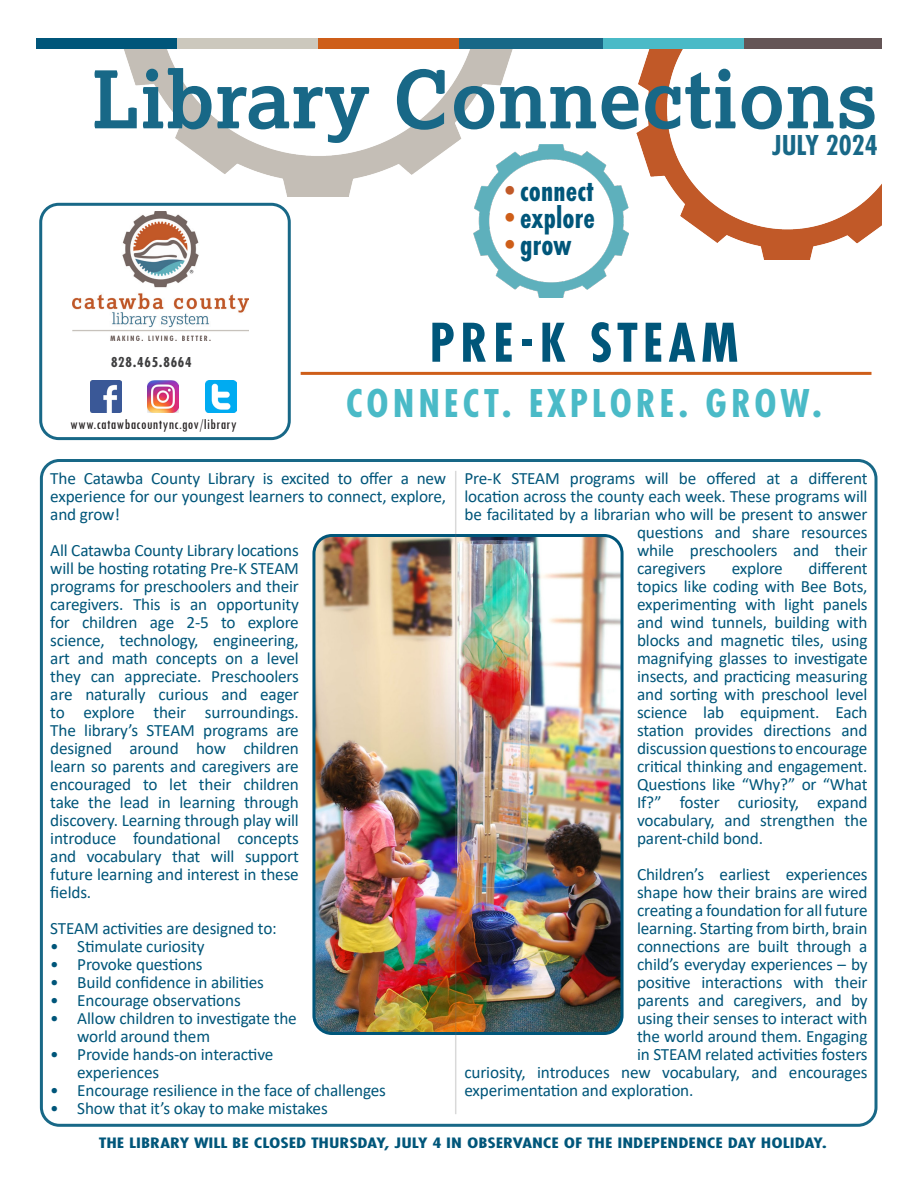
<style>
.page{position:relative;width:918px;height:1188px;background:#fff}
.page>*{position:absolute;margin:0;border:0;box-sizing:border-box;transform-origin:0 0}
.t1{font:700 79.5px "Lexia";letter-spacing:.01em;color:#186887}
.t2{font:700 58.5px "Futura PT Cond";letter-spacing:.09em;color:#00567a}
.t3{font:700 42px "Futura PT Cond";letter-spacing:.09em;color:#4abac7}
.t4{font:700 31.5px "Futura PT Cond";letter-spacing:.005em;color:#00567a}
.t5{font:700 30px "Futura PT Cond";color:#186887}
.t6{font:17.25px/18px "Calibri";letter-spacing:-.01em;color:#00567a;text-align:justify}
.t7{font:700 15.75px "Futura PT Cond";color:#00567a;scale:1.33 1}
.t8{font:condensed 15px "Tw Cen";letter-spacing:.03em;color:#231f20}
.t9{font:700 15px "Futura PT Cond";letter-spacing:.05em;color:#3e3e3f}
.s1{color:#c15928}
.s2{color:#ce5e19}
</style>
<div class="page">
<div style="left:40px;top:459px;width:838px;height:668px;border:3px solid #186887;border-radius:18px"></div>
<img style="left:637px;top:49px;width:245px;height:210px">
<img style="left:124px;top:49px;width:389px;height:147px">
<img style="left:474px;top:144px;width:154px;height:153px">
<img style="left:147px;top:381px;width:32px;height:31px">
<img style="left:205px;top:381px;width:32px;height:31px">
<img style="left:90px;top:381px;width:32px;height:31px">
<div style="left:36px;top:36px;width:141px;height:13px;background:#00567a"></div>
<div style="left:177px;top:36px;width:141px;height:13px;background:#ccc8bd"></div>
<div style="left:318px;top:36px;width:141px;height:13px;background:#ce5e19"></div>
<div style="left:459px;top:36px;width:144px;height:13px;background:#186887"></div>
<div style="left:603px;top:36px;width:141px;height:13px;background:#4abac7"></div>
<div style="left:744px;top:36px;width:138px;height:13px;background:#645556"></div>
<img style="left:72px;top:211px;width:176px;height:129px">
<div style="left:21px;top:0;width:897px;height:37px;background:#fff"></div>
<div style="left:39px;top:203px;width:252px;height:237px;border:3px solid #186887;border-radius:18px"></div>
<hr style="left:301px;top:372px;width:570px;height:3px;background:#ce5e19">
<img style="left:316px;top:538px;width:304px;height:493px">
<div style="left:312px;top:534px;width:312px;height:501px;border:3px solid #00567a;border-radius:18px"></div>
<hr style="left:455px;top:471px;width:1px;height:643px;background:#696969">
<p class="t1" style="left:92px;top:49px;width:787px">Library Connections</p>
<p class="t5" style="left:772px;top:128px;width:107px">JULY 2024</p>
<p class="t9" style="left:111px;top:353px;width:82px">828.465.8664</p>
<p class="t8" style="left:70px;top:415px;width:168px">www.catawbacountync.gov/library</p>
<p class="t4" style="left:494px;top:173px;width:101px"><span class="s1">•</span>connect</p>
<p class="t4" style="left:494px;top:200px;width:102px"><span class="s2">•</span>explore</p>
<p class="t4" style="left:494px;top:227px;width:79px"><span class="s2">•</span>grow</p>
<p class="t2" style="left:429px;top:308px;width:311px">PRE-K STEAM</p>
<p class="t3" style="left:346px;top:378px;width:478px">CONNECT. EXPLORE. GROW.</p>
<p class="t6" style="left:50px;top:469px;width:397px">The Catawba County Library is excited to offer a new experience for our youngest learners to connect, explore, and grow!</p>
<p class="t6" style="left:50px;top:541px;width:250px">All Catawba County Library locations will be hosting rotating Pre-K STEAM programs for preschoolers and their caregivers. This is an opportunity for children age 2-5 to explore science, technology, engineering, art and math concepts on a level they can appreciate. Preschoolers are naturally curious and eager to explore their surroundings.<br>The library’s STEAM programs are designed around how children learn so parents and caregivers are encouraged to let their children take the lead in learning through discovery. Learning through play will introduce foundational concepts and vocabulary that will support future learning and interest in these fields.</p>
<p class="t6" style="left:50px;top:919px;width:228px">STEAM activities are designed to:</p>
<p class="t6" style="left:50px;top:937px;width:156px">• Stimulate curiosity</p>
<p class="t6" style="left:50px;top:955px;width:154px">• Provoke questions</p>
<p class="t6" style="left:50px;top:973px;width:215px">• Build confidence in abilities</p>
<p class="t6" style="left:50px;top:991px;width:192px">• Encourage observations</p>
<p class="t6" style="left:77px;top:1009px;width:221px;text-indent:-27px">• Allow children to investigate the world around them</p>
<p class="t6" style="left:77px;top:1045px;width:198px;text-indent:-27px">• Provide hands-on interactive experiences</p>
<p class="t6" style="left:50px;top:1081px;width:337px">• Encourage resilience in the face of challenges</p>
<p class="t6" style="left:50px;top:1099px;width:279px">• Show that it’s okay to make mistakes</p>
<p class="t6" style="left:464px;top:469px;width:405px">Pre-K STEAM programs will be offered at a different</p>
<p class="t6" style="left:464px;top:487px;width:405px">location across the county each week. These programs will</p>
<p class="t6" style="left:464px;top:505px;width:405px">be facilitated by a librarian who will be present to answer</p>
<p class="t6" style="left:637px;top:523px;width:232px">questions and share resources</p>
<p class="t6" style="left:637px;top:541px;width:232px">while preschoolers and their</p>
<p class="t6" style="left:637px;top:559px;width:70px">caregivers</p>
<p class="t6" style="left:732px;top:559px;width:53px">explore</p>
<p class="t6" style="left:637px;top:559px;width:232px;text-indent:172px">different topics like coding with Bee Bots, experimenting with light panels and wind tunnels, building with blocks and magnetic tiles, using magnifying glasses to investigate insects, and practicing measuring and sorting with preschool level science lab equipment. Each station provides directions and discussion questions to encourage critical thinking and engagement.<br>Questions like “Why?” or “What If?” foster curiosity, expand vocabulary, and strengthen the parent-child bond.</p>
<p class="t6" style="left:637px;top:865px;width:232px">Children’s earliest experiences</p>
<p class="t6" style="left:637px;top:883px;width:232px">shape how their brains are wired</p>
<p class="t6" style="left:637px;top:901px;width:232px">creating a foundation for all future</p>
<p class="t6" style="left:637px;top:919px;width:232px">learning. Starting from birth, brain</p>
<p class="t6" style="left:637px;top:937px;width:232px">connections are built through a</p>
<p class="t6" style="left:637px;top:955px;width:232px">child’s everyday experiences – by</p>
<p class="t6" style="left:637px;top:973px;width:232px">positive interactions with their</p>
<p class="t6" style="left:637px;top:991px;width:232px">parents and caregivers, and by</p>
<p class="t6" style="left:637px;top:1009px;width:232px">using their senses to interact with</p>
<p class="t6" style="left:637px;top:1027px;width:232px">the world around them. Engaging</p>
<p class="t6" style="left:637px;top:1045px;width:232px">in STEAM related activities fosters</p>
<p class="t6" style="left:464px;top:1063px;width:405px">curiosity, introduces new vocabulary, and encourages</p>
<p class="t6" style="left:464px;top:1081px;width:231px">experimentation and exploration.</p>
<p class="t7" style="left:99px;top:1134px;width:549px">THE LIBRARY WILL BE CLOSED THURSDAY, JULY 4 IN OBSERVANCE OF THE INDEPENDENCE DAY HOLIDAY.</p>
</div>
